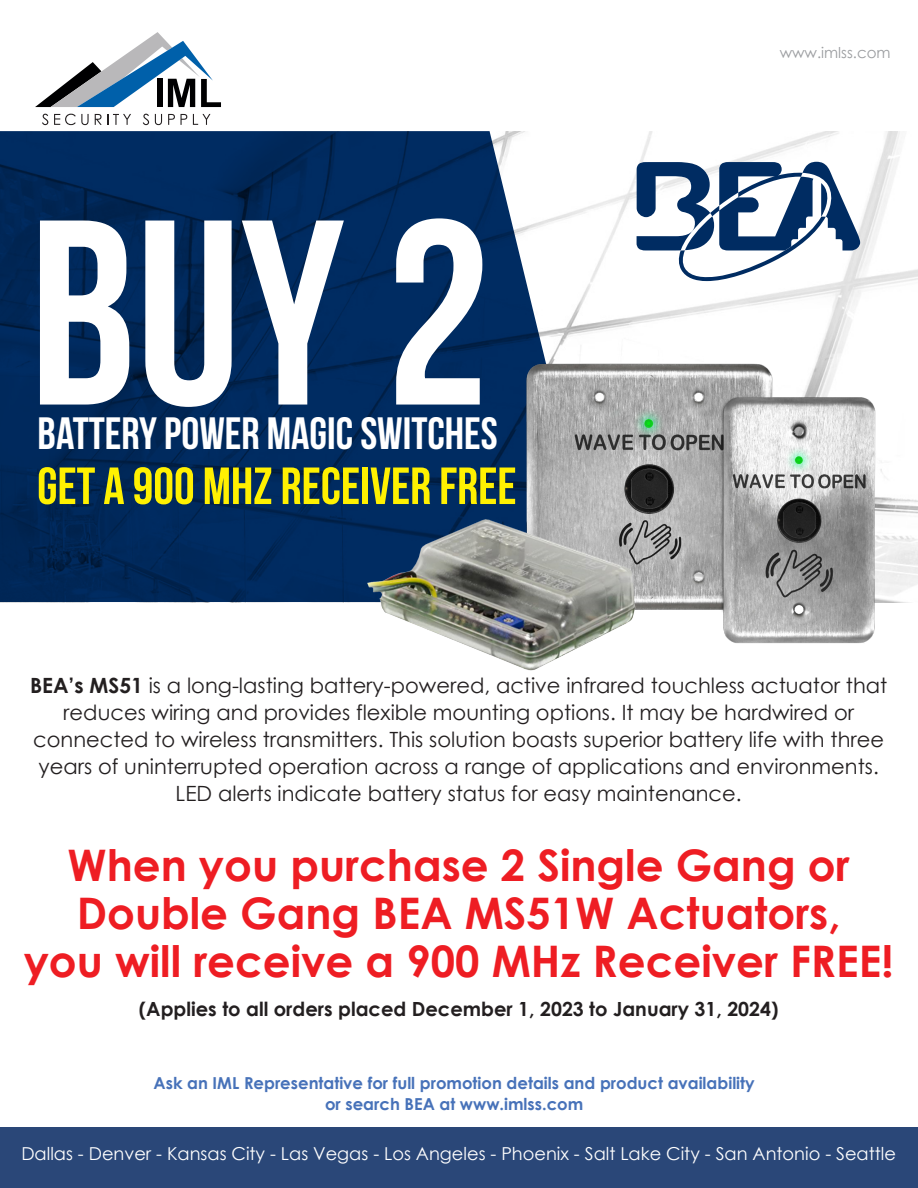
<style>
.page{position:relative;width:918px;height:1188px;background:#fff}
.page>*{position:absolute;margin:0;border:0;box-sizing:border-box;transform-origin:0 0}
.t1{font:700 262.95px "Bebas Neue";color:#fff}
.t2{font:700 52.2px "Bebas Neue";color:#fff101}
.t3{font:700 45.3px "Bebas Neue";color:#fff}
.t4{font:700 43.5px/48px "Century Gothic";color:#ee1d23;text-align:center}
.t5{font:21px/27px "Century Gothic";color:#231f20;text-align:center}
.t6{font:700 19.5px "Century Gothic";color:#231f20}
.t7{font:17.85px "Century Gothic";color:#fff}
.t8{font:700 16.5px/21px "Century Gothic";color:#4772b9;text-align:center}
.t9{font:15px "Century Gothic";color:#9b9da0}
.s1{font-weight:700}
</style>
<div class="page">
<div style="left:0;top:1127px;width:918px;height:61px;background:#2a4778"></div>
<svg style="left:42px;top:114px;width:6px;height:11px"></svg>
<svg style="left:54px;top:114px;width:35px;height:11px"></svg>
<svg style="left:95px;top:114px;width:36px;height:11px"></svg>
<svg style="left:143px;top:114px;width:6px;height:11px"></svg>
<svg style="left:155px;top:114px;width:7px;height:11px"></svg>
<svg style="left:168px;top:114px;width:7px;height:11px"></svg>
<svg style="left:181px;top:114px;width:6px;height:11px"></svg>
<svg style="left:193px;top:114px;width:17px;height:11px"></svg>
<svg style="left:35px;top:32px;width:186px;height:75px"></svg>
<img style="left:604px;top:131px;width:314px;height:471px">
<svg style="left:0;top:131px;width:604px;height:471px;background:#133968"></svg>
<svg style="left:637px;top:162px;width:223px;height:119px"></svg>
<img style="left:510px;top:359px;width:381px;height:285px">
<img style="left:365px;top:513px;width:274px;height:158px">
<h1 class="t1" style="left:29px;top:169px;width:462px">BUY 2</h1>
<h3 class="t3" style="left:38px;top:408px;width:462px">BATTERY POWER MAGIC SWITCHES</h3>
<h2 class="t2" style="left:37px;top:457px;width:481px">GET A 900 MHZ RECEIVER FREE</h2>
<p class="t9" style="left:780px;top:42px;width:113px">www.imlss.com</p>
<p class="t5" style="left:30px;top:672px;width:859px"><span class="s1">BEA’s MS51</span> is a long-lasting battery-powered, active infrared touchless actuator that reduces wiring and provides flexible mounting options. It may be hardwired or connected to wireless transmitters. This solution boasts superior battery life with three years of uninterrupted operation across a range of applications and environments.<br>LED alerts indicate battery status for easy maintenance.</p>
<h3 class="t4" style="left:24px;top:840px;width:871px">When you purchase 2 Single Gang or<br>Double Gang BEA MS51W Actuators,<br>you will receive a 900 MHz Receiver FREE!</h3>
<p class="t6" style="left:139px;top:994px;width:641px">(Applies to all orders placed December 1, 2023 to January 31, 2024)</p>
<p class="t8" style="left:154px;top:1072px;width:603px">Ask an IML Representative for full promotion details and product availability or search BEA at www.imlss.com</p>
<p class="t7" style="left:21px;top:1141px;width:876px">Dallas - Denver - Kansas City - Las Vegas - Los Angeles - Phoenix - Salt Lake City - San Antonio - Seattle</p>
</div>
